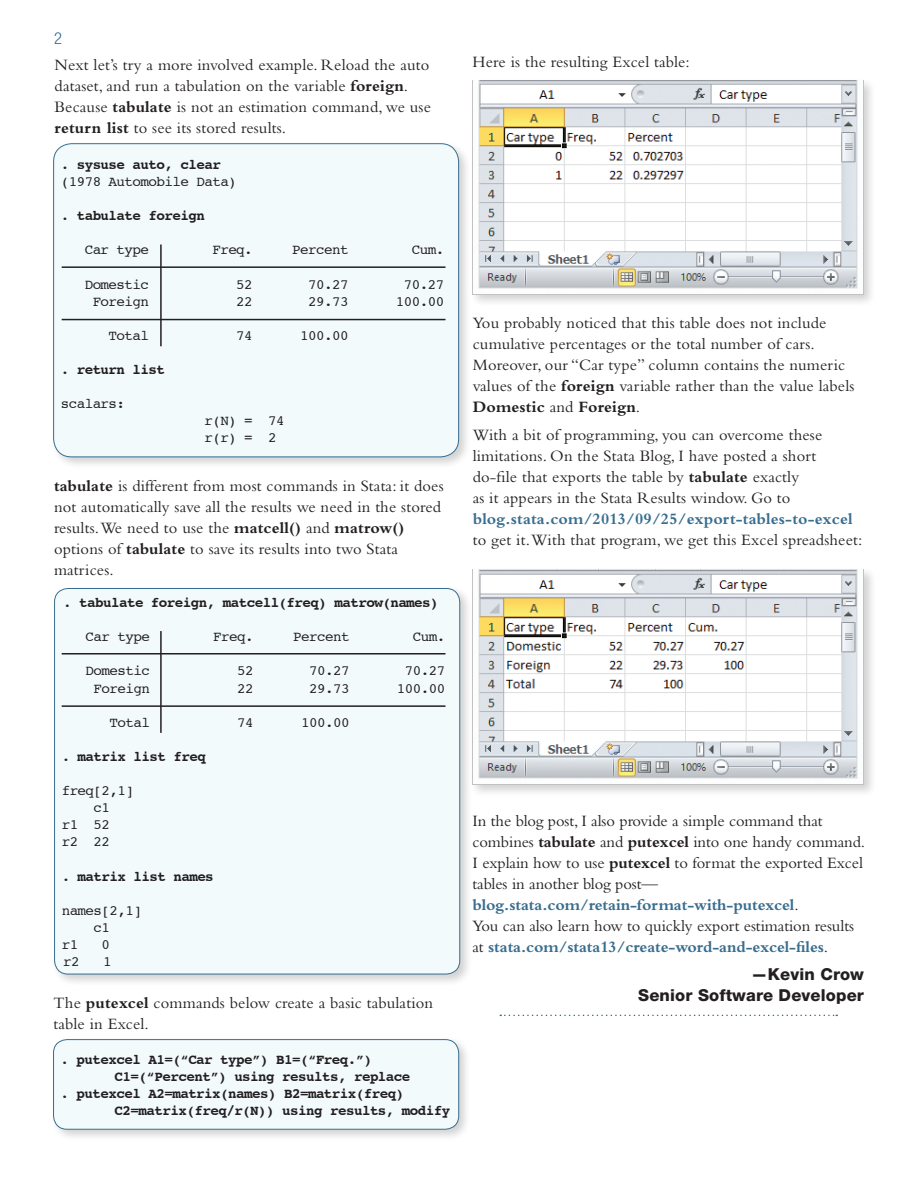
<style>
.page{position:relative;width:918px;height:1188px;background:#fff}
.page>*{position:absolute;margin:0;border:0;box-sizing:border-box;transform-origin:0 0}
.t1{font:16.5px/21px "Bembo";letter-spacing:.01em;color:#231f20}
.t2{font:700 16.5px "Bembo";letter-spacing:.01em;color:#386e8f}
.t3{font:800 16.5px/21px "Helvetica Neue";letter-spacing:.01em;color:#231f20;text-align:right}
.t4{font:300 condensed 16.5px "Helvetica Neue";color:#386e8f}
.t5{font:14.25px/17.1px "Courier";letter-spacing:-.04em;color:#231f20}
.t6{font:700 14.25px "Courier";letter-spacing:-.04em;color:#231f20}
.s1{font-weight:700}
.s2{font-weight:400}
.s3{color:#f2fafc}
.s4{font-weight:700;color:#386e8f}
</style>
<div class="page">
<div style="left:51px;top:140px;width:420px;height:330px;background:#231f20;opacity:.2"></div>
<div style="left:54px;top:144px;width:405px;height:313px;background:#f2fafc;border-radius:18px"></div>
<div style="left:53px;top:143px;width:406px;height:314px;border:1px solid #386e8f;border-radius:18px"></div>
<div style="left:51px;top:585px;width:422px;height:402px;background:#231f20;opacity:.2"></div>
<div style="left:55px;top:588px;width:405px;height:386px;background:#f2fafc;border-radius:14px"></div>
<div style="left:50px;top:1036px;width:422px;height:106px;background:#231f20;opacity:.2"></div>
<div style="left:54px;top:1040px;width:405px;height:89px;background:#f2fafc;border-radius:14px"></div>
<div style="left:53px;top:1039px;width:406px;height:91px;border:1px solid #386e8f;border-radius:14px"></div>
<div style="left:470px;top:77px;width:406px;height:230px;background:#231f20;opacity:.2"></div>
<img style="left:473px;top:80px;width:391px;height:215px">
<svg style="left:500px;top:1015px;width:337px;height:1px"></svg>
<div style="left:470px;top:567px;width:406px;height:230px;background:#231f20;opacity:.2"></div>
<img style="left:473px;top:570px;width:391px;height:215px">
<hr style="left:62px;top:266px;width:384px;height:2px;background:#231f20">
<hr style="left:62px;top:319px;width:384px;height:1px;background:#231f20">
<hr style="left:160px;top:244px;width:2px;height:102px;background:#231f20">
<hr style="left:62px;top:653px;width:384px;height:2px;background:#231f20">
<hr style="left:62px;top:705px;width:384px;height:2px;background:#231f20">
<hr style="left:160px;top:631px;width:2px;height:102px;background:#231f20">
<p class="t4" style="left:54px;top:28px;width:9px">2</p>
<p class="t1" style="left:55px;top:54px;width:378px">Next let’s try a more involved example. Reload the auto dataset, and run a tabulation on the variable <span class="s1">foreign</span>.<br>Because <span class="s1">tabulate</span> is not an estimation command, we use <span class="s1">return list</span> to see its stored results.</p>
<p class="t5" style="left:61px;top:155px;width:178px">. <span class="s1">sysuse auto, clear </span>(1978 Automobile Data)</p>
<p class="t6" style="left:61px;top:204px;width:146px"><span class="s2">.</span> tabulate foreign</p>
<p class="t5" style="left:85px;top:241px;width:82px">Car type <span class="s3">|</span></p>
<p class="t5" style="left:212px;top:241px;width:42px">Freq.</p>
<p class="t5" style="left:292px;top:241px;width:58px">Percent</p>
<p class="t5" style="left:412px;top:241px;width:34px">Cum.</p>
<p class="t5" style="left:85px;top:275px;width:82px">Domestic <span class="s3">|</span></p>
<p class="t5" style="left:236px;top:275px;width:18px">52</p>
<p class="t5" style="left:308px;top:275px;width:42px">70.27</p>
<p class="t5" style="left:404px;top:275px;width:42px">70.27</p>
<p class="t5" style="left:93px;top:292px;width:74px">Foreign <span class="s3">|</span></p>
<p class="t5" style="left:236px;top:292px;width:18px">22</p>
<p class="t5" style="left:308px;top:292px;width:42px">29.73</p>
<p class="t5" style="left:396px;top:292px;width:50px">100.00</p>
<p class="t5" style="left:109px;top:326px;width:58px">Total <span class="s3">|</span></p>
<p class="t5" style="left:236px;top:326px;width:18px">74</p>
<p class="t5" style="left:300px;top:326px;width:50px">100.00</p>
<p class="t6" style="left:61px;top:358px;width:106px"><span class="s2">.</span> return list</p>
<p class="t5" style="left:61px;top:395px;width:66px">scalars:</p>
<p class="t5" style="left:204px;top:412px;width:82px">r(N) = 74 r(r) = 2</p>
<p class="t1" style="left:54px;top:475px;width:391px"><span class="s1">tabulate</span> is different from most commands in Stata: it does not automatically save all the results we need in the stored results. We need to use the <span class="s1">matcell()</span> and <span class="s1">matrow() </span>options of <span class="s1">tabulate</span> to save its results into two Stata matrices.</p>
<p class="t6" style="left:63px;top:591px;width:377px"><span class="s2">.</span> tabulate foreign, matcell(freq) matrow(names)</p>
<p class="t5" style="left:86px;top:628px;width:82px">Car type <span class="s3">|</span></p>
<p class="t5" style="left:213px;top:628px;width:42px">Freq.</p>
<p class="t5" style="left:293px;top:628px;width:58px">Percent</p>
<p class="t5" style="left:413px;top:628px;width:34px">Cum.</p>
<p class="t5" style="left:86px;top:662px;width:82px">Domestic <span class="s3">|</span></p>
<p class="t5" style="left:237px;top:662px;width:18px">52</p>
<p class="t5" style="left:309px;top:662px;width:42px">70.27</p>
<p class="t5" style="left:405px;top:662px;width:42px">70.27</p>
<p class="t5" style="left:94px;top:679px;width:74px">Foreign <span class="s3">|</span></p>
<p class="t5" style="left:237px;top:679px;width:18px">22</p>
<p class="t5" style="left:309px;top:679px;width:42px">29.73</p>
<p class="t5" style="left:397px;top:679px;width:50px">100.00</p>
<p class="t5" style="left:110px;top:713px;width:58px">Total <span class="s3">|</span></p>
<p class="t5" style="left:237px;top:713px;width:18px">74</p>
<p class="t5" style="left:301px;top:713px;width:50px">100.00</p>
<p class="t6" style="left:62px;top:745px;width:146px"><span class="s2">.</span> matrix list freq</p>
<p class="t5" style="left:62px;top:782px;width:74px">freq[2,1]</p>
<p class="t5" style="left:94px;top:799px;width:18px">c1</p>
<p class="t5" style="left:62px;top:816px;width:50px">r1 52</p>
<p class="t5" style="left:62px;top:833px;width:50px">r2 22</p>
<p class="t6" style="left:62px;top:865px;width:154px"><span class="s2">.</span> matrix list names</p>
<p class="t5" style="left:62px;top:902px;width:82px">names[2,1]</p>
<p class="t5" style="left:94px;top:919px;width:18px">c1</p>
<p class="t5" style="left:62px;top:936px;width:18px">r1</p>
<p class="t5" style="left:102px;top:936px;width:10px">0</p>
<p class="t5" style="left:63px;top:953px;width:18px">r2</p>
<p class="t5" style="left:103px;top:953px;width:10px">1</p>
<p class="t1" style="left:54px;top:992px;width:381px">The <span class="s1">putexcel</span> commands below create a basic tabulation table in Excel.</p>
<p class="t6" style="left:61px;top:1048px;width:313px"><span class="s2">.</span> putexcel A1=(“Car type”) B1=(“Freq.”)</p>
<p class="t6" style="left:115px;top:1065px;width:297px">C1=(“Percent”) using results, replace</p>
<p class="t6" style="left:61px;top:1082px;width:345px"><span class="s2">.</span> putexcel A2=matrix(names) B2=matrix(freq)</p>
<p class="t6" style="left:115px;top:1100px;width:337px">C2=matrix(freq/r(N)) using results, modify</p>
<p class="t1" style="left:473px;top:51px;width:219px">Here is the resulting Excel table:</p>
<p class="t1" style="left:473px;top:312px;width:383px">You probably noticed that this table does not include cumulative percentages or the total number of cars.<br>Moreover, our “Car type” column contains the numeric values of the <span class="s1">foreign</span> variable rather than the value labels <span class="s1">Domestic</span> and <span class="s1">Foreign</span>.</p>
<p class="t1" style="left:473px;top:424px;width:351px">With a bit of programming, you can overcome these limitations. On the Stata Blog, I have posted a short do-file that exports the table by <span class="s1">tabulate</span> exactly<br>as it appears in the Stata Results window. Go to</p>
<p class="t2" style="left:473px;top:509px;width:381px">blog.stata.com/2013/09/25/export-tables-to-excel</p>
<p class="t1" style="left:473px;top:529px;width:391px">to get it. With that program, we get this Excel spreadsheet:</p>
<p class="t1" style="left:472px;top:810px;width:394px">In the blog post, I also provide a simple command that combines <span class="s1">tabulate</span> and <span class="s1">putexcel</span> into one handy command.<br>I explain how to use <span class="s1">putexcel</span> to format the exported Excel tables in another blog post— <span class="s4">blog.stata.com/retain-format-with-putexcel</span>.<br>You can also learn how to quickly export estimation results at <span class="s4">stata.com/stata13/create-word-and-excel-files</span>.</p>
<p class="t3" style="left:638px;top:964px;width:227px">—Kevin Crow<br>Senior Software Developer</p>
</div>
